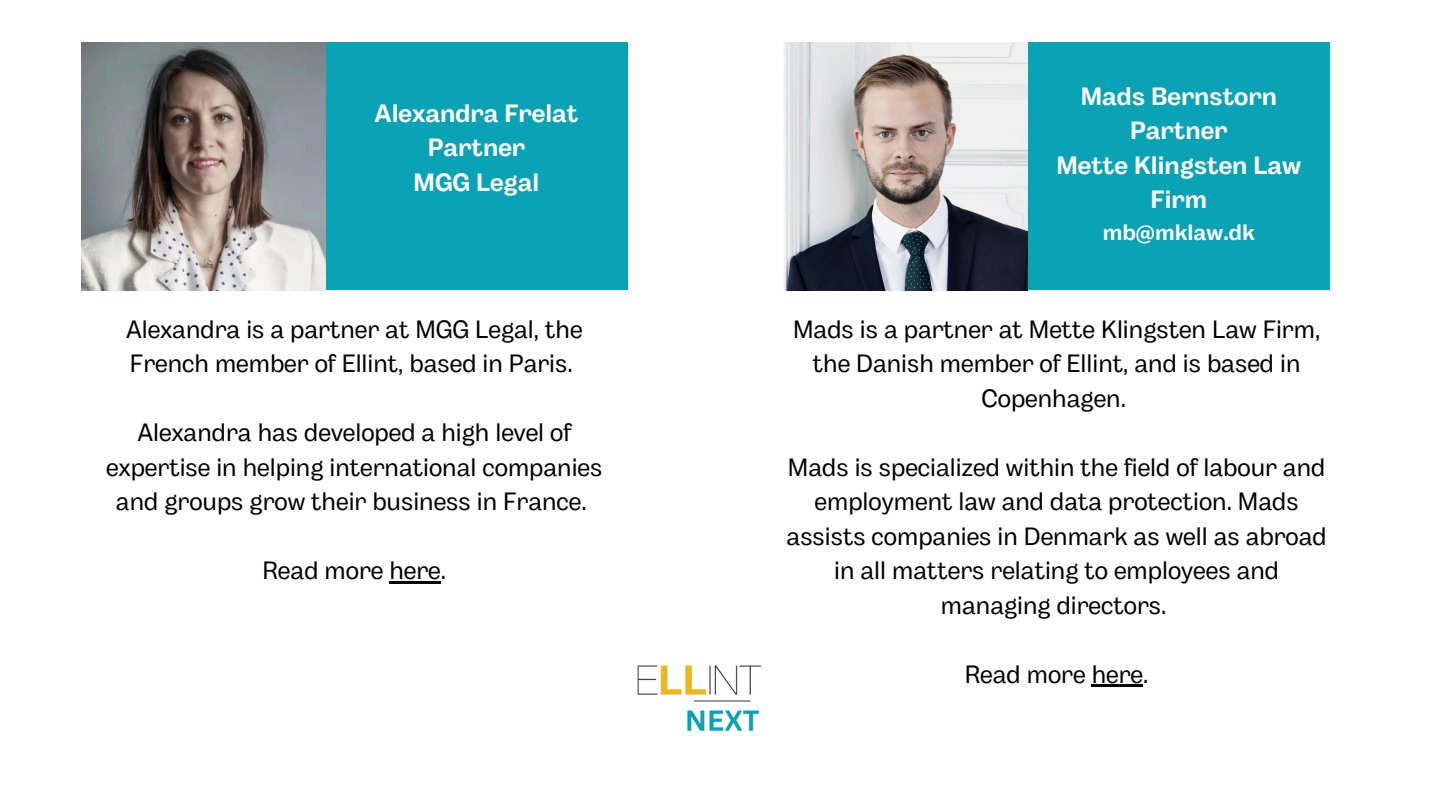
<style>
.page{position:relative;width:1440px;height:810px;background:#fff}
.page>*{position:absolute;margin:0;border:0;box-sizing:border-box;transform-origin:0 0}
.t1{font:25px/34.5px "Body Grotesque";color:#000;text-align:center}
.t2{font:700 25px/34.5px "Body Grotesque";color:#fff;text-align:center}
.t3{font:700 22px "Body Grotesque";color:#fff}
</style>
<div class="page">
<div style="left:325px;top:42px;width:303px;height:248px;background:#0aa3b5"></div>
<img style="left:637px;top:665px;width:125px;height:67px">
<img style="left:81px;top:43px;width:245px;height:247px">
<div style="left:1028px;top:42px;width:302px;height:248px;background:#0aa3b5"></div>
<img style="left:784px;top:43px;width:244px;height:247px">
<hr style="left:389px;top:581px;width:52px;height:2px;background:#000">
<hr style="left:1092px;top:684px;width:51px;height:3px;background:#000">
<p class="t2" style="left:375px;top:98px;width:205px">Alexandra Frelat<br>Partner<br>MGG Legal</p>
<p class="t1" style="left:126px;top:314px;width:458px;text-align:left">Alexandra is a partner at MGG Legal, the<br>French member of Ellint, based in Paris.</p>
<p class="t1" style="left:106px;top:417px;width:498px">Alexandra has developed a high level of expertise in helping international companies and groups grow their business in France.</p>
<p class="t1" style="left:263px;top:555px;width:185px">Read more here.</p>
<h1 class="t2" style="left:1056px;top:81px;width:246px">Mads Bernstorn<br>Partner<br>Mette Klingsten Law<br>Firm</h1>
<h1 class="t3" style="left:1103px;top:219px;width:153px">mb@mklaw.dk</h1>
<p class="t1" style="left:793px;top:314px;width:529px">Mads is a partner at Mette Klingsten Law Firm, the Danish member of Ellint, and is based in<br>Copenhagen.</p>
<p class="t1" style="left:787px;top:452px;width:542px">Mads is specialized within the field of labour and employment law and data protection. Mads assists companies in Denmark as well as abroad in all matters relating to employees and managing directors.</p>
<p class="t1" style="left:965px;top:659px;width:185px">Read more here.</p>
</div>
